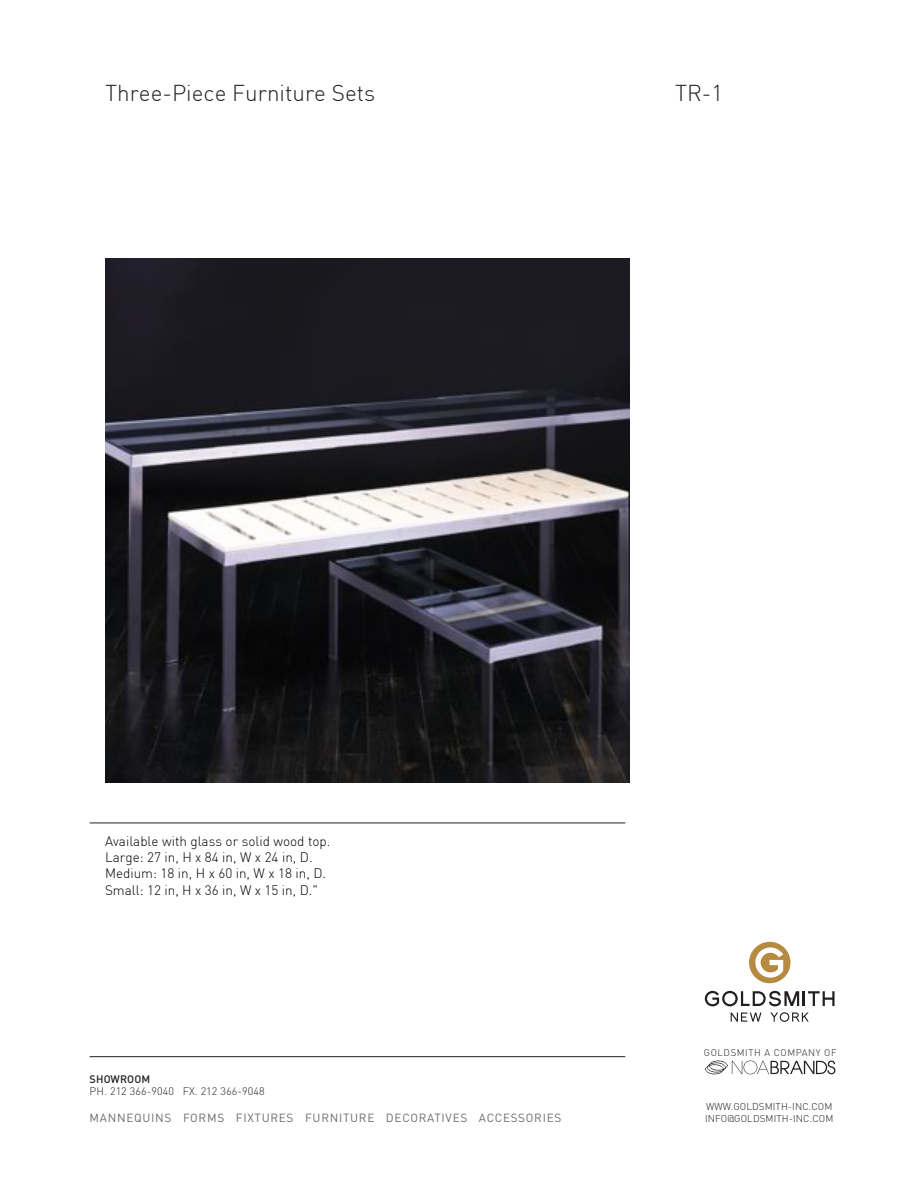
<style>
.page{position:relative;width:918px;height:1188px;background:#fff}
.page>*{position:absolute;margin:0;border:0;box-sizing:border-box;transform-origin:0 0}
.t1{font:300 22.5px "DIN Pro";color:#231f20}
.t2{font:300 13.5px/16.2px "DIN Pro";color:#000}
.t3{font:11.7px "DIN";letter-spacing:.06em;color:#6c6d70}
.t4{font:300 10.8px "DIN";letter-spacing:.01em;color:#231f20}
.t5{font:500 10.8px "DIN";letter-spacing:.01em;color:#231f20}
.t6{font:300 9.75px "DIN";letter-spacing:.01em;color:#231f20}
.t7{font:300 9.6px "DIN";letter-spacing:.06em;color:#231f20}
</style>
<div class="page">
<hr style="left:90px;top:823px;width:535px;height:1px;background:#231f20">
<hr style="left:90px;top:1056px;width:535px;height:1px;background:#231f20">
<div style="left:749px;top:942px;width:42px;height:41px;background:#b68b41;border-radius:50%"></div>
<svg style="left:705px;top:991px;width:130px;height:15px"></svg>
<svg style="left:731px;top:1013px;width:30px;height:9px"></svg>
<svg style="left:770px;top:1012px;width:39px;height:10px"></svg>
<svg style="left:755px;top:947px;width:28px;height:31px"></svg>
<svg style="left:705px;top:1061px;width:130px;height:13px"></svg>
<img style="left:105px;top:258px;width:525px;height:525px">
<h1 class="t1" style="left:105px;top:83px;width:272px">Three-Piece Furniture Sets</h1>
<h1 class="t1" style="left:675px;top:83px;width:50px">TR-1</h1>
<p class="t2" style="left:105px;top:834px;width:227px">Available with glass or solid wood top.<br>Large: 27 in, H x 84 in, W x 24 in, D.<br>Medium: 18 in, H x 60 in, W x 18 in, D.<br>Small: 12 in, H x 36 in, W x 15 in, D."</p>
<p class="t5" style="left:90px;top:1072px;width:62px">SHOWROOM</p>
<p class="t4" style="left:90px;top:1085px;width:177px">PH. 212 366-9040 FX. 212 366-9048</p>
<p class="t3" style="left:90px;top:1110px;width:473px">MANNEQUINS FORMS FIXTURES FURNITURE DECORATIVES ACCESSORIES</p>
<p class="t7" style="left:704px;top:1047px;width:134px">GOLDSMITH A COMPANY OF</p>
<p class="t6" style="left:706px;top:1100px;width:128px">WWW.GOLDSMITH-INC.COM</p>
<p class="t6" style="left:705px;top:1112px;width:130px">INFO@GOLDSMITH-INC.COM</p>
</div>
